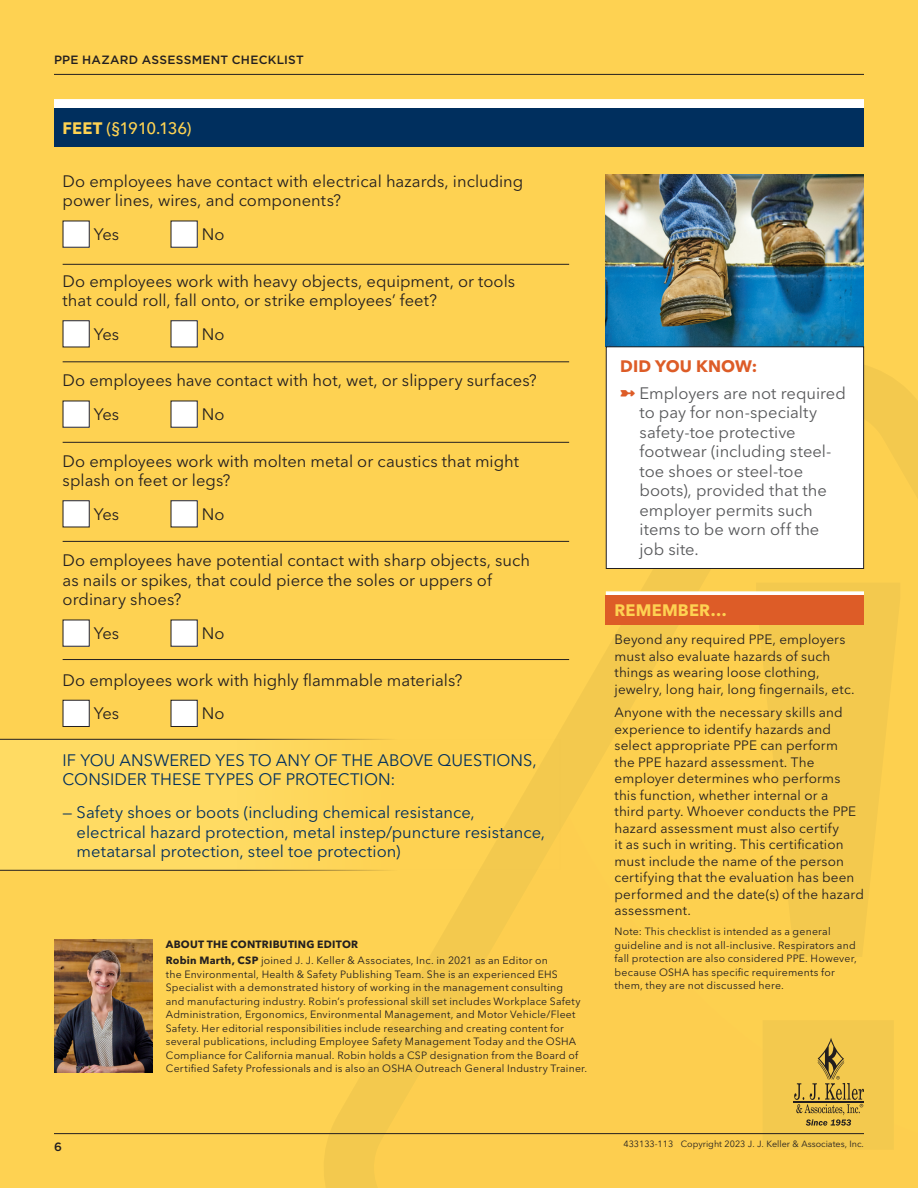
<style>
.page{position:relative;width:918px;height:1188px;background:#fed252}
.page>*{position:absolute;margin:0;border:0;box-sizing:border-box;transform-origin:0 0}
.t1{font:16.5px/19.5px "Avenir Next LT Pro";color:#231f20}
.t2{font:16.5px/19.5px "Avenir Next LT Pro";letter-spacing:.005em;color:#002f5e}
.t3{font:16.5px/19.5px "Avenir Next LT Pro";color:#57585a}
.t4{font:500 16.5px "Avenir Next LT Pro";letter-spacing:-.055em;color:#fed252}
.t5{font:700 16.5px "Avenir Next LT Pro";letter-spacing:.005em;color:#dd5c27}
.t6{font:700 16.5px "Avenir Next LT Pro";letter-spacing:.01em;color:#fed252}
.t7{font:13.5px/16.5px "Avenir Next LT Pro";letter-spacing:.01em;color:#231f20}
.t8{font:500 12px "Gotham";letter-spacing:.02em;color:#231f20}
.t9{font:10.5px/13.5px "Avenir Next LT Pro";letter-spacing:.02em;color:#231f20}
.t10{font:700 10.5px "Avenir Next LT Pro";letter-spacing:.025em;color:#231f20}
.t11{font:9px "Avenir Next LT Pro";color:#231f20}
.s1{font-weight:700}
.s2{color:#dd5c27}
</style>
<div class="page">
<hr style="left:54px;top:74px;width:810px;height:1px;background:#231f20">
<svg style="left:322px;top:359px;width:596px;height:829px"></svg>
<svg style="left:756px;top:583px;width:144px;height:567px;fill:#f3c94e"></svg>
<svg style="left:0;top:739px;width:561px;height:131px"></svg>
<hr style="left:54px;top:1133px;width:810px;height:1px;background:#231f20">
<div style="left:63px;top:221px;width:26px;height:26px;background:#fff"></div>
<div style="left:63px;top:221px;width:27px;height:27px;border:1px solid #231f20"></div>
<div style="left:171px;top:221px;width:26px;height:26px;background:#fff"></div>
<div style="left:171px;top:221px;width:27px;height:27px;border:1px solid #231f20"></div>
<div style="left:63px;top:321px;width:26px;height:26px;background:#fff"></div>
<div style="left:63px;top:320px;width:27px;height:27px;border:1px solid #231f20"></div>
<div style="left:171px;top:321px;width:26px;height:26px;background:#fff"></div>
<div style="left:171px;top:320px;width:27px;height:27px;border:1px solid #231f20"></div>
<div style="left:63px;top:401px;width:26px;height:26px;background:#fff"></div>
<div style="left:63px;top:401px;width:27px;height:27px;border:1px solid #231f20"></div>
<div style="left:171px;top:401px;width:26px;height:26px;background:#fff"></div>
<div style="left:171px;top:401px;width:27px;height:27px;border:1px solid #231f20"></div>
<div style="left:63px;top:501px;width:26px;height:26px;background:#fff"></div>
<div style="left:63px;top:500px;width:27px;height:27px;border:1px solid #231f20"></div>
<div style="left:171px;top:501px;width:26px;height:26px;background:#fff"></div>
<div style="left:171px;top:500px;width:27px;height:27px;border:1px solid #231f20"></div>
<div style="left:63px;top:620px;width:26px;height:26px;background:#fff"></div>
<div style="left:63px;top:620px;width:27px;height:27px;border:1px solid #231f20"></div>
<div style="left:171px;top:620px;width:26px;height:26px;background:#fff"></div>
<div style="left:171px;top:620px;width:27px;height:27px;border:1px solid #231f20"></div>
<div style="left:63px;top:700px;width:26px;height:26px;background:#fff"></div>
<div style="left:63px;top:700px;width:27px;height:27px;border:1px solid #231f20"></div>
<div style="left:171px;top:700px;width:26px;height:26px;background:#fff"></div>
<div style="left:171px;top:700px;width:27px;height:27px;border:1px solid #231f20"></div>
<div style="left:54px;top:99px;width:810px;height:9px;background:#fff"></div>
<div style="left:54px;top:108px;width:810px;height:39px;background:#002f5e"></div>
<hr style="left:63px;top:264px;width:506px;height:1px;background:#231f20">
<hr style="left:63px;top:362px;width:506px;height:1px;background:#231f20">
<hr style="left:63px;top:442px;width:506px;height:1px;background:#231f20">
<hr style="left:63px;top:541px;width:506px;height:1px;background:#231f20">
<hr style="left:63px;top:659px;width:506px;height:1px;background:#231f20">
<div style="left:606px;top:591px;width:258px;height:5px;background:#fff"></div>
<div style="left:606px;top:595px;width:258px;height:30px;background:#dd5c27"></div>
<img style="left:54px;top:940px;width:99px;height:132px">
<img style="left:606px;top:174px;width:258px;height:172px">
<div style="left:606px;top:347px;width:258px;height:221px;background:#fff"></div>
<div style="left:606px;top:346px;width:258px;height:223px;border:1px solid #231f20"></div>
<p class="t8" style="left:54px;top:52px;width:251px">PPE HAZARD ASSESSMENT CHECKLIST</p>
<p class="t4" style="left:63px;top:118px;width:130px"><span class="s1">FEET</span> (§1910.136)</p>
<p class="t1" style="left:63px;top:171px;width:462px">Do employees have contact with electrical hazards, including power lines, wires, and components?</p>
<p class="t1" style="left:94px;top:225px;width:27px">Yes</p>
<p class="t1" style="left:202px;top:225px;width:24px">No</p>
<p class="t1" style="left:63px;top:271px;width:454px">Do employees work with heavy objects, equipment, or tools that could roll, fall onto, or strike employees’ feet?</p>
<p class="t1" style="left:94px;top:324px;width:27px">Yes</p>
<p class="t1" style="left:202px;top:324px;width:24px">No</p>
<p class="t1" style="left:63px;top:371px;width:476px">Do employees have contact with hot, wet, or slippery surfaces?</p>
<p class="t1" style="left:94px;top:405px;width:27px">Yes</p>
<p class="t1" style="left:202px;top:405px;width:24px">No</p>
<p class="t1" style="left:63px;top:451px;width:458px">Do employees work with molten metal or caustics that might splash on feet or legs?</p>
<p class="t1" style="left:94px;top:504px;width:27px">Yes</p>
<p class="t1" style="left:202px;top:504px;width:24px">No</p>
<p class="t1" style="left:63px;top:551px;width:469px">Do employees have potential contact with sharp objects, such as nails or spikes, that could pierce the soles or uppers of ordinary shoes?</p>
<p class="t1" style="left:94px;top:624px;width:27px">Yes</p>
<p class="t1" style="left:202px;top:624px;width:24px">No</p>
<p class="t1" style="left:63px;top:670px;width:401px">Do employees work with highly flammable materials?</p>
<p class="t1" style="left:94px;top:704px;width:27px">Yes</p>
<p class="t1" style="left:202px;top:704px;width:24px">No</p>
<p class="t2" style="left:63px;top:750px;width:476px">IF YOU ANSWERED YES TO ANY OF THE ABOVE QUESTIONS,<br>CONSIDER THESE TYPES OF PROTECTION:</p>
<p class="t2" style="left:77px;top:803px;width:470px;text-indent:-14px">— Safety shoes or boots (including chemical resistance, electrical hazard protection, metal instep/puncture resistance, metatarsal protection, steel toe protection)</p>
<p class="t8" style="left:54px;top:1139px;width:9px">6</p>
<p class="t10" style="left:166px;top:937px;width:194px">ABOUT THE CONTRIBUTING EDITOR</p>
<p class="t9" style="left:166px;top:954px;width:423px"><span class="s1">Robin Marth, CSP</span> joined J. J. Keller &amp; Associates, Inc. in 2021 as an Editor on<br>the Environmental, Health &amp; Safety Publishing Team. She is an experienced EHS Specialist with a demonstrated history of working in the management consulting<br>and manufacturing industry. Robin’s professional skill set includes Workplace Safety Administration, Ergonomics, Environmental Management, and Motor Vehicle/Fleet Safety. Her editorial responsibilities include researching and creating content for several publications, including Employee Safety Management Today and the OSHA Compliance for California manual. Robin holds a CSP designation from the Board of Certified Safety Professionals and is also an OSHA Outreach General Industry Trainer.</p>
<p class="t5" style="left:620px;top:356px;width:139px">DID YOU KNOW:</p>
<p class="t3" style="left:640px;top:383px;width:208px;text-indent:-19px"><span class="s2">➼</span> Employers are not required to pay for non-specialty safety-toe protective footwear (including steel&shy;toe shoes or steel-toe boots), provided that the employer permits such items to be worn off the job site.</p>
<p class="t6" style="left:615px;top:600px;width:114px">REMEMBER…</p>
<p class="t7" style="left:615px;top:632px;width:242px">Beyond any required PPE, employers must also evaluate hazards of such things as wearing loose clothing, jewelry, long hair, long fingernails, etc.</p>
<p class="t7" style="left:615px;top:704px;width:251px">Anyone with the necessary skills and experience to identify hazards and select appropriate PPE can perform<br>the PPE hazard assessment. The employer determines who performs this function, whether internal or a<br>third party. Whoever conducts the PPE hazard assessment must also certify<br>it as such in writing. This certification must include the name of the person certifying that the evaluation has been performed and the date(s) of the hazard assessment.</p>
<p class="t9" style="left:615px;top:925px;width:244px">Note: This checklist is intended as a general guideline and is not all-inclusive. Respirators and fall protection are also considered PPE. However, because OSHA has specific requirements for them, they are not discussed here.</p>
<p class="t11" style="left:623px;top:1139px;width:242px">433133-113 Copyright 2023 J. J. Keller &amp; Associates, Inc.</p>
</div>
